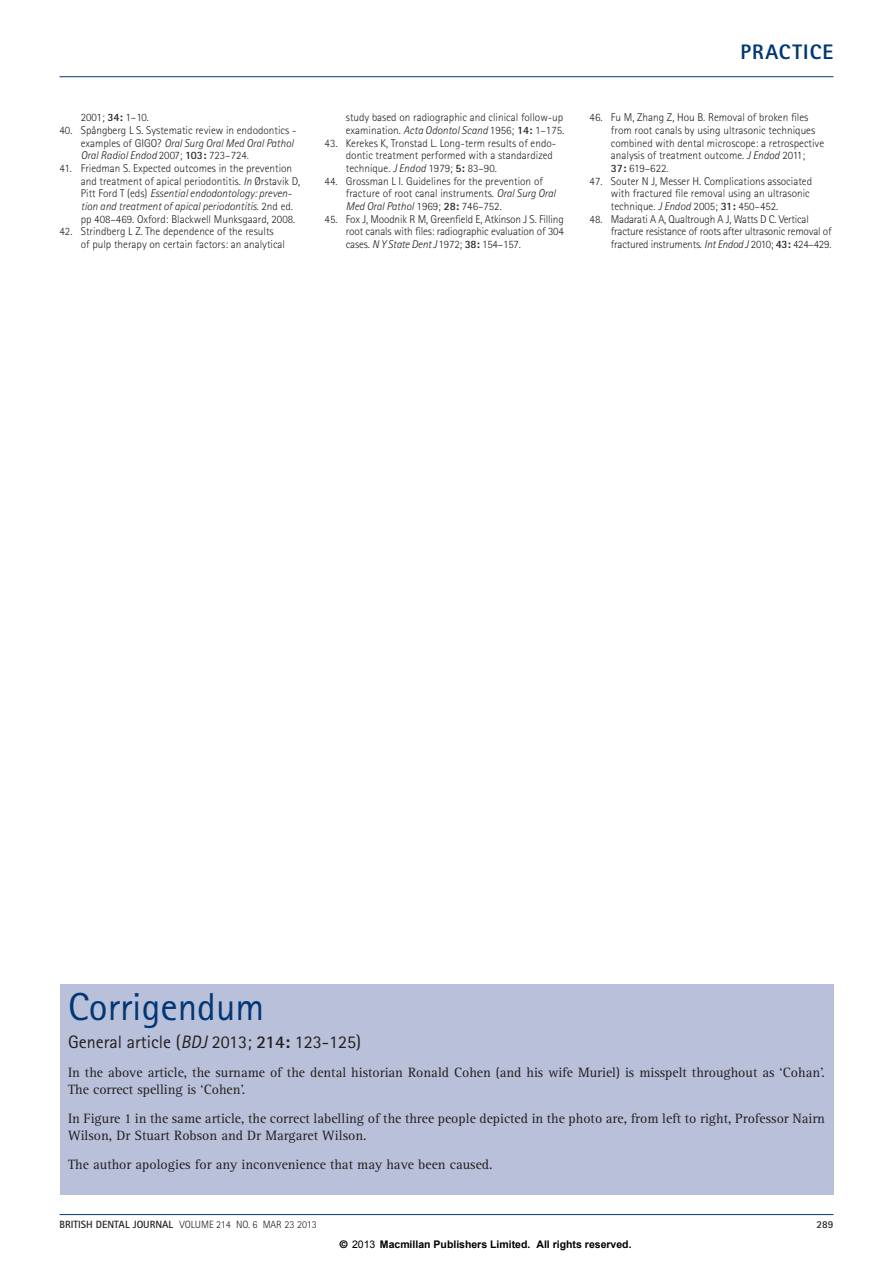
<style>
.page{position:relative;width:893px;height:1263px;background:#fff}
.page>*{position:absolute;margin:0;border:0;box-sizing:border-box;transform-origin:0 0}
._1_BDJ_practice_head{font:39px "Rotis Sans Serif Std";color:#013775}
.t1{font:800 21px "Rotis Sans Serif Std";letter-spacing:.055em;color:#013775}
._1_BDJ_author{font:18px "Rotis Sans Serif Std";color:#231f20}
.t2{font:13.95px/16.5px "Rotis Serif Std";color:#231f20}
.references{font:300 11.25px/12.6px "Rotis Sans Serif Std";color:#231f20}
.references-2{font:300 11.25px/12.8px "Rotis Sans Serif Std";letter-spacing:-.02em;color:#231f20}
.t3{font:700 10.5px "Arial";color:#000}
.t4{font:300 10.5px "Rotis Sans Serif Std";color:#231f20}
.t5{font:700 10.5px "Rotis Sans Serif Std";color:#231f20}
.s1{font-weight:700}
.s2{font-style:italic}
.s3{font-family:"Helvetica"}
.s4{font-weight:400}
</style>
<div class="page">
<hr style="left:60px;top:76px;width:773px;height:1px;background:#013775">
<div style="left:60px;top:984px;width:773px;height:211px;background:#b9c0d9"></div>
<hr style="left:60px;top:1214px;width:773px;height:1px;background:#013775">
<p class="references" style="left:81px;top:111px;width:70px">2001; <span class="s1">34:</span> 1–10.</p>
<p class="references" style="left:81px;top:124px;width:217px;text-indent:-21px">40. Spångberg L S. Systematic review in endodontics - examples of GIGO? <span class="s2">Oral Surg Oral Med Oral Pathol<br>Oral Radiol Endod</span> 2007; <span class="s1">103:</span> 723–724.</p>
<p class="references" style="left:81px;top:162px;width:221px;text-indent:-21px">41. Friedman S. Expected outcomes in the prevention and treatment of apical periodontitis. <span class="s2">In</span> Ørstavik D, Pitt Ford T (eds) <span class="s2">Essential endodontology: preven&shy;tion and treatment of apical periodontitis</span>. 2nd ed. pp 408–469. Oxford: Blackwell Munksgaard, 2008.</p>
<p class="references" style="left:81px;top:225px;width:206px;text-indent:-21px">42. Strindberg L Z. The dependence of the results of pulp therapy on certain factors: an analytical</p>
<p class="references" style="left:346px;top:111px;width:220px">study based on radiographic and clinical follow-up examination. <span class="s2">Acta Odontol Scand</span> 1956; <span class="s1">14:</span> 1–175.</p>
<p class="references" style="left:346px;top:137px;width:212px;text-indent:-21px">43. Kerekes K, Tronstad L. Long-term results of endo&shy;dontic treatment performed with a standardized technique. <span class="s2">J Endod</span> 1979; <span class="s1">5:</span> 83–90.</p>
<p class="references" style="left:346px;top:175px;width:211px;text-indent:-21px">44. Grossman L I. Guidelines for the prevention of fracture of root canal instruments. <span class="s2">Oral Surg Oral<br>Med Oral Pathol</span> 1969; <span class="s1">28:</span> 746–752.</p>
<p class="references" style="left:346px;top:213px;width:220px;text-align:justify;text-indent:-21px">45. Fox J, Moodnik R M, Greenfield E, Atkinson J S. Filling root canals with files: radiographic evaluation of 304 cases. <span class="s2">N Y State Dent J</span> 1972; <span class="s1">38:</span> 154–157.</p>
<h2 class="t1" style="left:740px;top:39px;width:94px">PRACTICE</h2>
<p class="references" style="left:611px;top:111px;width:215px;text-indent:-21px">46. Fu M, Zhang Z, Hou B. Removal of broken files from root canals by using ultrasonic techniques combined with dental microscope: a retrospective analysis of treatment outcome. <span class="s2">J Endod</span> 2011;<br><span class="s1">37:</span> 619–622.</p>
<p class="references" style="left:611px;top:175px;width:203px;text-indent:-21px">47. Souter N J, Messer H. Complications associated with fractured file removal using an ultrasonic technique. <span class="s2">J Endod</span> 2005; <span class="s1">31:</span> 450–452.</p>
<p class="references-2" style="left:611px;top:213px;width:222px;text-indent:-21px">48. Madarati A A, Qualtrough A J, Watts D C. Vertical fracture resistance of roots after ultrasonic removal of fractured instruments. <span class="s2">Int Endod J</span> 2010; <span class="s1">43:</span> 424–429.</p>
<p class="_1_BDJ_practice_head" style="left:68px;top:984px;width:198px">Corrigendum</p>
<p class="_1_BDJ_author" style="left:68px;top:1031px;width:294px">General article (<span class="s2">BDJ</span> 2013; <span class="s1">214:</span> 123-125)</p>
<p class="t2" style="left:68px;top:1065px;width:758px">In the above article, the surname of the dental historian Ronald Cohen (and his wife Muriel) is misspelt throughout as ‘Cohan’.<br>The correct spelling is ‘Cohen’.</p>
<p class="t2" style="left:68px;top:1111px;width:758px">In Figure 1 in the same article, the correct labelling of the three people depicted in the photo are, from left to right, Professor Nairn<br>Wilson, Dr Stuart Robson and Dr Margaret Wilson.</p>
<p class="t2" style="left:68px;top:1156px;width:426px">The author apologies for any inconvenience that may have been caused.</p>
<p class="t4" style="left:60px;top:1218px;width:259px"><span class="s1">BRITISH DENTAL JOURNAL</span> VOLUME 214 NO. 6 MAR 23 2013</p>
<p class="t5" style="left:816px;top:1217px;width:18px">289</p>
<p class="t3" style="left:340px;top:1237px;width:293px"><span class="s3">©</span> <span class="s4">2013</span> Macmillan Publishers Limited. All rights reserved.</p>
</div>
